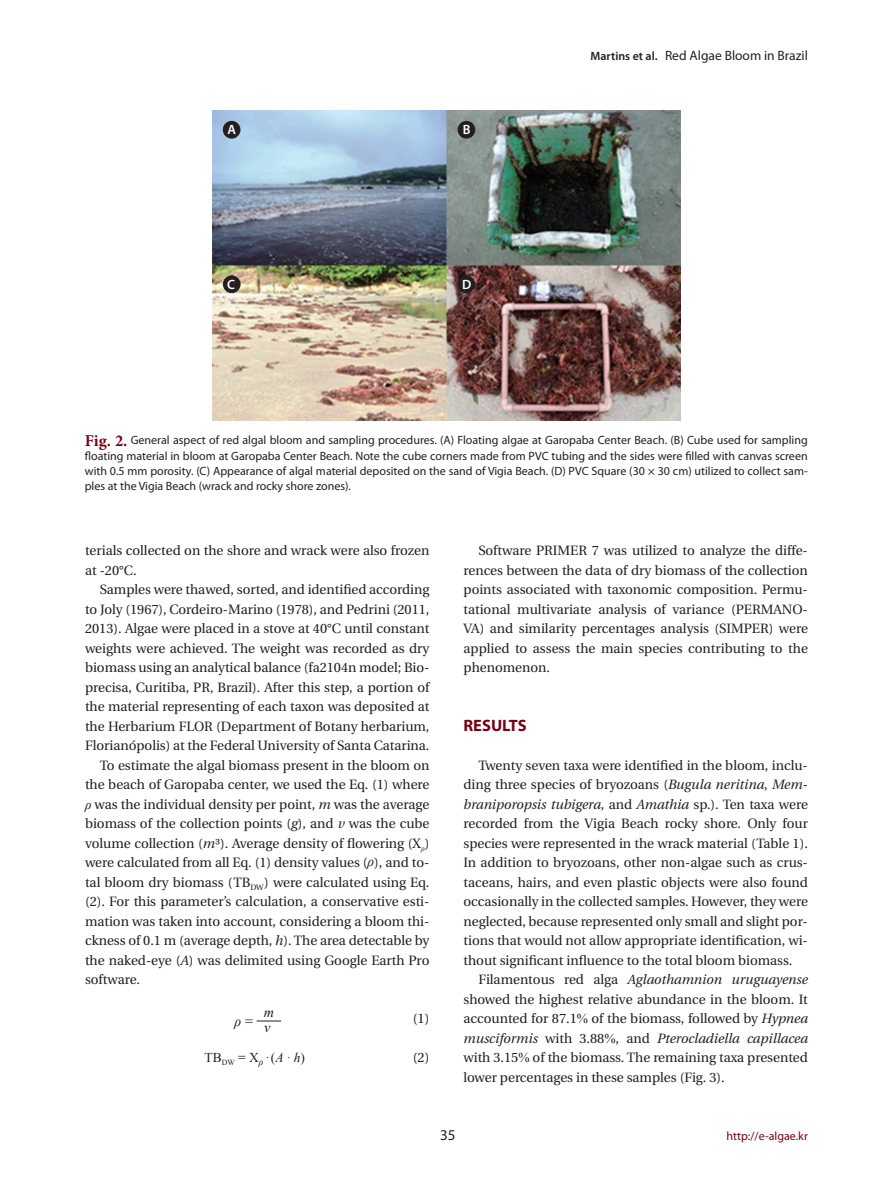
<style>
.page{position:relative;width:893px;height:1191px;background:#fff}
.page>*{position:absolute;margin:0;border:0;box-sizing:border-box;transform-origin:0 0}
.대제목_기준선격자{font:700 16.5px "Myriad Pro";color:#790015}
.t1{font:15px "Myriad Pro";color:#231f20}
.t2{font:italic 14.25px/14.9px "Times New Roman";color:#231f20}
.본문내용_공통{font:13.5px/19.5px "Utopia";letter-spacing:-.005em;color:#231f20;text-align:justify}
.t3{font:13.5px "Myriad Pro";color:#231f20}
.본문내용_공통-2{font:13.5px "Times New Roman";color:#231f20}
.t4{font:600 13.5px "Myriad Pro";color:#fff}
.t5{font:12px/15.3px "Myriad Pro";color:#231f20;text-align:justify}
.t6{font:12px "Myriad Pro";color:#790015}
.s1{font-weight:600;font-size:12px}
.s2{font-family:"Minion Pro";font-weight:700;font-size:16.5px;color:#790015}
.s3{font-family:"Times New Roman";font-style:italic}
.s4{font-style:italic}
.s5{font-family:"Times New Roman";font-style:italic;font-size:13.95px}
.s6{font-style:normal}
.s7{font-family:"Times New Roman"}
</style>
<div class="page">
<svg style="left:257px;top:1020px;width:24px;height:1px"></svg>
<img style="left:212px;top:111px;width:468px;height:309px">
<div style="left:223px;top:121px;width:17px;height:17px;background:#231f20;border-radius:50%"></div>
<div style="left:223px;top:121px;width:17px;height:17px;border:1px solid #231f20;border-radius:50%"></div>
<div style="left:223px;top:276px;width:17px;height:16px;background:#231f20;border-radius:50%"></div>
<div style="left:223px;top:276px;width:17px;height:17px;border:1px solid #231f20;border-radius:50%"></div>
<div style="left:458px;top:276px;width:17px;height:16px;background:#231f20;border-radius:50%"></div>
<div style="left:458px;top:276px;width:17px;height:17px;border:1px solid #231f20;border-radius:50%"></div>
<div style="left:458px;top:121px;width:17px;height:17px;background:#231f20;border-radius:50%"></div>
<div style="left:458px;top:121px;width:17px;height:17px;border:1px solid #231f20;border-radius:50%"></div>
<p class="t4" style="left:227px;top:122px;width:10px">A</p>
<p class="t4" style="left:463px;top:122px;width:9px">B</p>
<p class="t4" style="left:227px;top:277px;width:9px">C</p>
<p class="t4" style="left:462px;top:277px;width:11px">D</p>
<p class="t3" style="left:590px;top:48px;width:219px"><span class="s1">Martins et al.</span> Red Algae Bloom in Brazil</p>
<p class="t5" style="left:85px;top:433px;width:724px"><span class="s2">Fig. 2.</span> General aspect of red algal bloom and sampling procedures. (A) Floating algae at Garopaba Center Beach. (B) Cube used for sampling floating material in bloom at Garopaba Center Beach. Note the cube corners made from PVC tubing and the sides were filled with canvas screen with 0.5 mm porosity. (C) Appearance of algal material deposited on the sand of Vigia Beach. (D) PVC Square (30 × 30 cm) utilized to collect sam&shy;ples at the Vigia Beach (wrack and rocky shore zones).</p>
<p class="본문내용_공통" style="left:85px;top:541px;width:346px">terials collected on the shore and wrack were also frozen at -20°C.</p>
<p class="본문내용_공통" style="left:85px;top:580px;width:346px;text-indent:15px">Samples were thawed, sorted, and identified according to Joly (1967), Cordeiro-Marino (1978), and Pedrini (2011, 2013). Algae were placed in a stove at 40°C until constant weights were achieved. The weight was recorded as dry biomass using an analytical balance (fa2104n model; Bio&shy;precisa, Curitiba, PR, Brazil). After this step, a portion of the material representing of each taxon was deposited at the Herbarium FLOR (Department of Botany herbarium, Florianópolis) at the Federal University of Santa Catarina.</p>
<p class="본문내용_공통" style="left:85px;top:755px;width:346px;text-indent:15px">To estimate the algal biomass present in the bloom on the beach of Garopaba center, we used the Eq. (1) where <span class="s3">ρ</span> was the individual density per point, <span class="s4">m</span> was the average biomass of the collection points (<span class="s4">g</span>), and <span class="s4">v</span> was the cube volume collection (<span class="s4">m</span>³). Average density of flowering (X<sub>ρ</sub>) were calculated from all Eq. (1) density values (<span class="s5">ρ</span>), and to&shy;tal bloom dry biomass (TB<sub>DW</sub>) were calculated using Eq. (2). For this parameter’s calculation, a conservative esti&shy;mation was taken into account, considering a bloom thi&shy;ckness of 0.1 m (average depth, <span class="s4">h</span>). The area detectable by the naked-eye (<span class="s4">A</span>) was delimited using Google Earth Pro software.</p>
<p class="t2" style="left:235px;top:1013px;width:20px">ρ <span class="s6">=</span></p>
<p class="t2" style="left:264px;top:1004px;width:12px">m ν</p>
<p class="본문내용_공통" style="left:413px;top:1009px;width:18px">(1)</p>
<p class="본문내용_공통-2" style="left:205px;top:1048px;width:102px">TB<sub>DW</sub> = X<sub>ρ</sub> <span class="s4">·</span>(<span class="s4">A · h</span>)</p>
<p class="본문내용_공통" style="left:413px;top:1048px;width:18px">(2)</p>
<p class="본문내용_공통" style="left:463px;top:541px;width:346px;text-indent:15px">Software PRIMER 7 was utilized to analyze the diffe&shy;rences between the data of dry biomass of the collection points associated with taxonomic composition. Permu&shy;tational multivariate analysis of variance (PERMANO-VA) and similarity percentages analysis (SIMPER) were applied to assess the main species contributing to the phenomenon.</p>
<p class="대제목_기준선격자" style="left:463px;top:715px;width:65px">RESULTS</p>
<p class="본문내용_공통" style="left:463px;top:755px;width:346px;text-indent:15px">Twenty seven taxa were identified in the bloom, inclu&shy;ding three species of bryozoans (<span class="s4">Bugula neritina</span>, <span class="s4">Mem&shy;braniporopsis tubigera</span>, and <span class="s4">Amathia</span> sp.). Ten taxa were recorded from the Vigia Beach rocky shore. Only four species were represented in the wrack material (Table 1).<br>In addition to bryozoans, other non-algae such as crus&shy;taceans, hairs, and even plastic objects were also found occasionally in the collected samples. However, they were neglected, because represented only small and slight por&shy;tions that would not allow appropriate identification, wi&shy;thout significant influence to the total bloom biomass.</p>
<p class="본문내용_공통" style="left:463px;top:970px;width:346px;text-indent:15px">Filamentous red alga <span class="s4">Aglaothamnion uruguayense </span>showed the highest relative abundance in the bloom. It accounted for 87.1<span class="s7">%</span> of the biomass, followed by <span class="s4">Hypnea musciformis</span> with 3.88<span class="s7">%</span>, and <span class="s4">Pterocladiella capillacea </span>with 3.15<span class="s7">%</span> of the biomass. The remaining taxa presented lower percentages in these samples (Fig. 3).</p>
<p class="t1" style="left:440px;top:1126px;width:17px">35</p>
<p class="t6" style="left:727px;top:1129px;width:83px">http://e-algae.kr</p>
</div>
